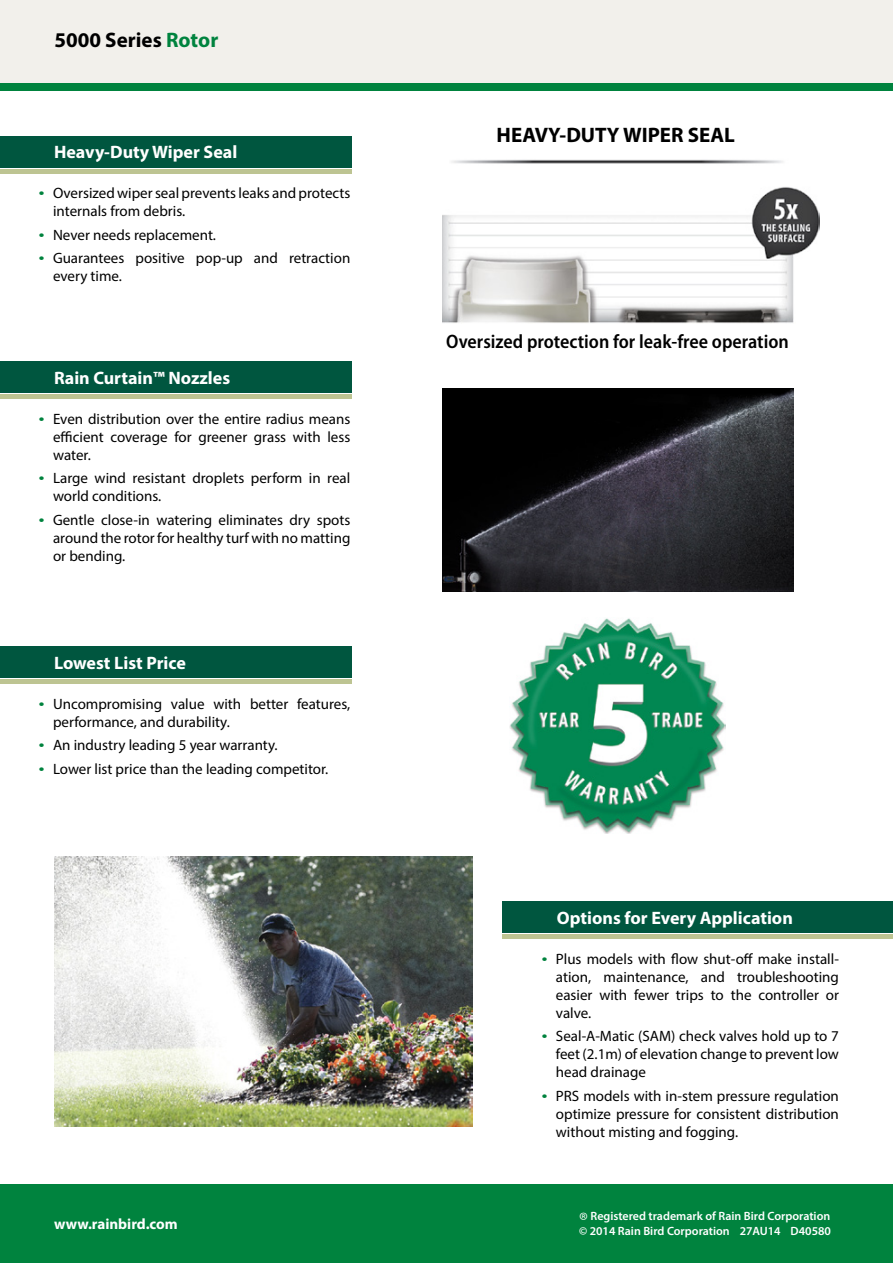
<style>
.page{position:relative;width:893px;height:1263px;background:#fff}
.page>*{position:absolute;margin:0;border:0;box-sizing:border-box;transform-origin:0 0}
.t1{font:700 21px "Myriad Pro";color:#000}
.t2{font:600 semi-condensed 19.5px "Myriad Pro";color:#000}
.t3{font:700 18px "Myriad Pro";color:#fff}
.t4{font:15px/18px "Myriad Pro";color:#000;text-align:justify}
.t5{font:700 15px "Myriad Pro";color:#fff}
.t6{font:600 12px/14.4px "Myriad Pro";color:#fff}
.s1{color:#00833e}
.s2{font-weight:300;font-size:22.5px}
</style>
<div class="page">
<img style="left:510px;top:618px;width:216px;height:215px">
<img style="left:442px;top:389px;width:351px;height:202px">
<img style="left:54px;top:856px;width:419px;height:270px">
<img style="left:442px;top:159px;width:377px;height:165px">
<div style="left:0;top:0;width:893px;height:83px;background:#f2f0eb"></div>
<div style="left:0;top:1184px;width:893px;height:79px;background:#00833e"></div>
<div style="left:0;top:136px;width:351px;height:32px;background:#00563f"></div>
<div style="left:0;top:362px;width:351px;height:31px;background:#00563f"></div>
<div style="left:0;top:647px;width:351px;height:31px;background:#00563f"></div>
<div style="left:0;top:83px;width:893px;height:7px;background:#00833e"></div>
<div style="left:0;top:169px;width:351px;height:5px;background:#bdc492"></div>
<hr style="left:0;top:395px;width:351px;height:4px;background:#bdc492">
<hr style="left:0;top:680px;width:351px;height:4px;background:#bdc492">
<div style="left:503px;top:934px;width:390px;height:5px;background:#bdc492"></div>
<div style="left:503px;top:901px;width:390px;height:32px;background:#00563f"></div>
<h1 class="t1" style="left:54px;top:27px;width:165px">5000 Series <span class="s1">Rotor</span></h1>
<p class="t3" style="left:54px;top:140px;width:185px">Heavy-Duty Wiper Seal</p>
<p class="t4" style="left:53px;top:184px;width:299px;text-indent:-14px"><sup>●</sup> Oversized wiper seal prevents leaks and protects internals from debris.</p>
<p class="t4" style="left:40px;top:226px;width:178px"><sup>●</sup> Never needs replacement.</p>
<p class="t4" style="left:53px;top:249px;width:299px;text-indent:-14px"><sup>●</sup> Guarantees positive pop-up and retraction every time.</p>
<p class="t3" style="left:54px;top:366px;width:178px">Rain Curtain™ Nozzles</p>
<p class="t4" style="left:53px;top:410px;width:299px;text-indent:-14px"><sup>●</sup> Even distribution over the entire radius means efficient coverage for greener grass with less water.</p>
<p class="t4" style="left:53px;top:469px;width:299px;text-indent:-14px"><sup>●</sup> Large wind resistant droplets perform in real world conditions.</p>
<p class="t4" style="left:53px;top:510px;width:299px;text-indent:-14px"><sup>●</sup> Gentle close-in watering eliminates dry spots around the rotor for healthy turf with no matting or bending.</p>
<p class="t3" style="left:54px;top:651px;width:133px">Lowest List Price</p>
<p class="t4" style="left:53px;top:695px;width:299px;text-indent:-14px"><sup>●</sup> Uncompromising value with better features, performance, and durability.</p>
<p class="t4" style="left:40px;top:736px;width:240px"><sup>●</sup> An industry leading 5 year warranty.</p>
<p class="t4" style="left:40px;top:759px;width:290px"><sup>●</sup> Lower list price than the leading competitor.</p>
<h1 class="t1" style="left:497px;top:121px;width:240px">HEAVY-DUTY WIPER SEAL</h1>
<h2 class="t2" style="left:446px;top:331px;width:344px">Oversized protection for leak-free operation</h2>
<p class="t3" style="left:557px;top:906px;width:237px">Options for Every Application</p>
<p class="t4" style="left:556px;top:949px;width:285px;text-indent:-14px"><sup>●</sup> Plus models with flow shut-off make install&shy;ation, maintenance, and troubleshooting easier with fewer trips to the controller or valve.</p>
<p class="t4" style="left:556px;top:1027px;width:285px;text-indent:-14px"><sup>●</sup> Seal-A-Matic (SAM) check valves hold up to 7 feet (2.1m) of elevation change to prevent low head drainage</p>
<p class="t4" style="left:556px;top:1086px;width:285px;text-indent:-14px"><sup>●</sup> PRS models with in-stem pressure regulation optimize pressure for consistent distribution without misting and fogging.</p>
<p class="t5" style="left:54px;top:1214px;width:125px">www.rainbird.com</p>
<p class="t6" style="left:579px;top:1208px;width:253px"><span class="s2">®</span> Registered trademark of Rain Bird Corporation © 2014 Rain Bird Corporation 27AU14 D40580</p>
</div>
